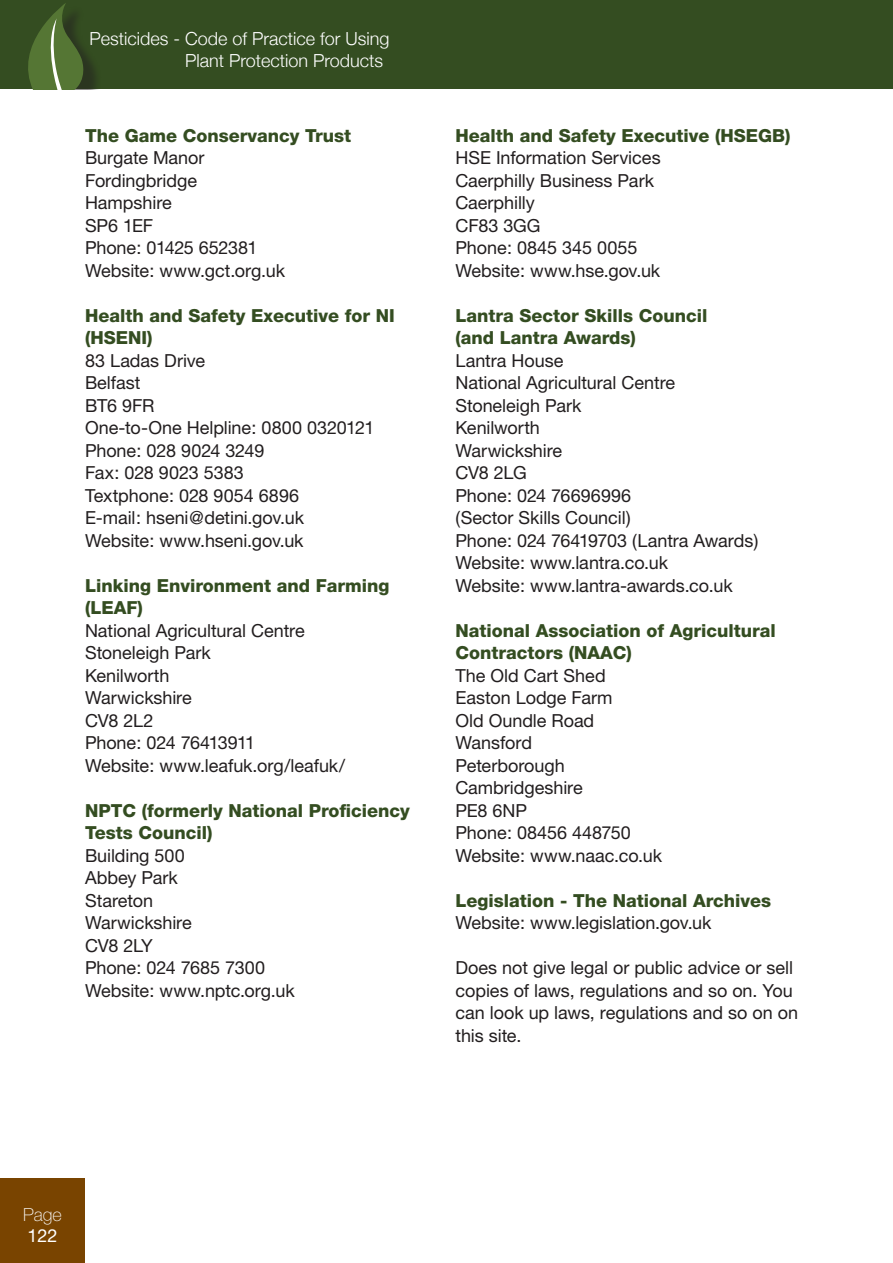
<style>
.page{position:relative;width:893px;height:1263px;background:#fff}
.page>*{position:absolute;margin:0;border:0;box-sizing:border-box;transform-origin:0 0}
.t1{font:18px/22.5px "Helvetica Neue";letter-spacing:-.005em;color:#221e1f}
.t2{font:800 18px/22.5px "Helvetica Neue";color:#344d21}
.t3{font:300 18px/21.6px "Helvetica Neue";color:#fff}
.t4{font:100 18px "Helvetica Neue";color:#fff}
.t5{font:18px "Helvetica Neue";color:#fff}
</style>
<div class="page">
<div style="left:0;top:0;width:893px;height:89px;background:#344d21"></div>
<div style="left:31px;top:6px;width:71px;height:83px;background:#221e1f;opacity:.5"></div>
<svg style="left:28px;top:3px;width:61px;height:86px"></svg>
<div style="left:0;top:1178px;width:84px;height:85px;background:#794400"></div>
<p class="t3" style="left:185px;top:27px;width:206px;text-indent:-96px">Pesticides - Code of Practice for Using<br>Plant Protection Products</p>
<p class="t2" style="left:85px;top:124px;width:268px">The Game Conservancy Trust</p>
<p class="t1" style="left:85px;top:146px;width:202px">Burgate Manor<br>Fordingbridge<br>Hampshire<br>SP6 1EF<br>Phone: 01425 652381<br>Website: www.gct.org.uk</p>
<p class="t2" style="left:85px;top:304px;width:311px">Health and Safety Executive for NI (HSENI)</p>
<p class="t1" style="left:85px;top:349px;width:291px">83 Ladas Drive<br>Belfast<br>BT6 9FR<br>One-to-One Helpline: 0800 0320121<br>Phone: 028 9024 3249<br>Fax: 028 9023 5383<br>Textphone: 028 9054 6896<br>E-mail: hseni@detini.gov.uk<br>Website: www.hseni.gov.uk</p>
<p class="t2" style="left:85px;top:574px;width:306px">Linking Environment and Farming (LEAF)</p>
<p class="t1" style="left:85px;top:619px;width:262px">National Agricultural Centre<br>Stoneleigh Park<br>Kenilworth<br>Warwickshire<br>CV8 2L2<br>Phone: 024 76413911<br>Website: www.leafuk.org/leafuk/</p>
<p class="t2" style="left:85px;top:799px;width:326px">NPTC (formerly National Proficiency<br>Tests Council)</p>
<p class="t1" style="left:85px;top:844px;width:211px">Building 500<br>Abbey Park<br>Stareton<br>Warwickshire<br>CV8 2LY<br>Phone: 024 7685 7300<br>Website: www.nptc.org.uk</p>
<p class="t2" style="left:455px;top:124px;width:337px">Health and Safety Executive (HSEGB)</p>
<p class="t1" style="left:455px;top:146px;width:207px">HSE Information Services<br>Caerphilly Business Park<br>Caerphilly<br>CF83 3GG<br>Phone: 0845 345 0055<br>Website: www.hse.gov.uk</p>
<p class="t2" style="left:455px;top:304px;width:254px">Lantra Sector Skills Council (and Lantra Awards)</p>
<p class="t1" style="left:455px;top:349px;width:304px">Lantra House<br>National Agricultural Centre<br>Stoneleigh Park<br>Kenilworth<br>Warwickshire<br>CV8 2LG<br>Phone: 024 76696996<br>(Sector Skills Council)<br>Phone: 024 76419703 (Lantra Awards)<br>Website: www.lantra.co.uk<br>Website: www.lantra-awards.co.uk</p>
<p class="t2" style="left:455px;top:619px;width:322px">National Association of Agricultural<br>Contractors (NAAC)</p>
<p class="t1" style="left:455px;top:664px;width:208px">The Old Cart Shed<br>Easton Lodge Farm<br>Old Oundle Road<br>Wansford<br>Peterborough<br>Cambridgeshire<br>PE8 6NP<br>Phone: 08456 448750<br>Website: www.naac.co.uk</p>
<p class="t2" style="left:455px;top:889px;width:317px">Legislation - The National Archives</p>
<p class="t1" style="left:455px;top:911px;width:258px">Website: www.legislation.gov.uk</p>
<p class="t1" style="left:455px;top:956px;width:344px">Does not give legal or public advice or sell copies of laws, regulations and so on. You can look up laws, regulations and so on on this site.</p>
<p class="t4" style="left:23px;top:1204px;width:40px">Page</p>
<p class="t5" style="left:27px;top:1225px;width:32px">122</p>
</div>
